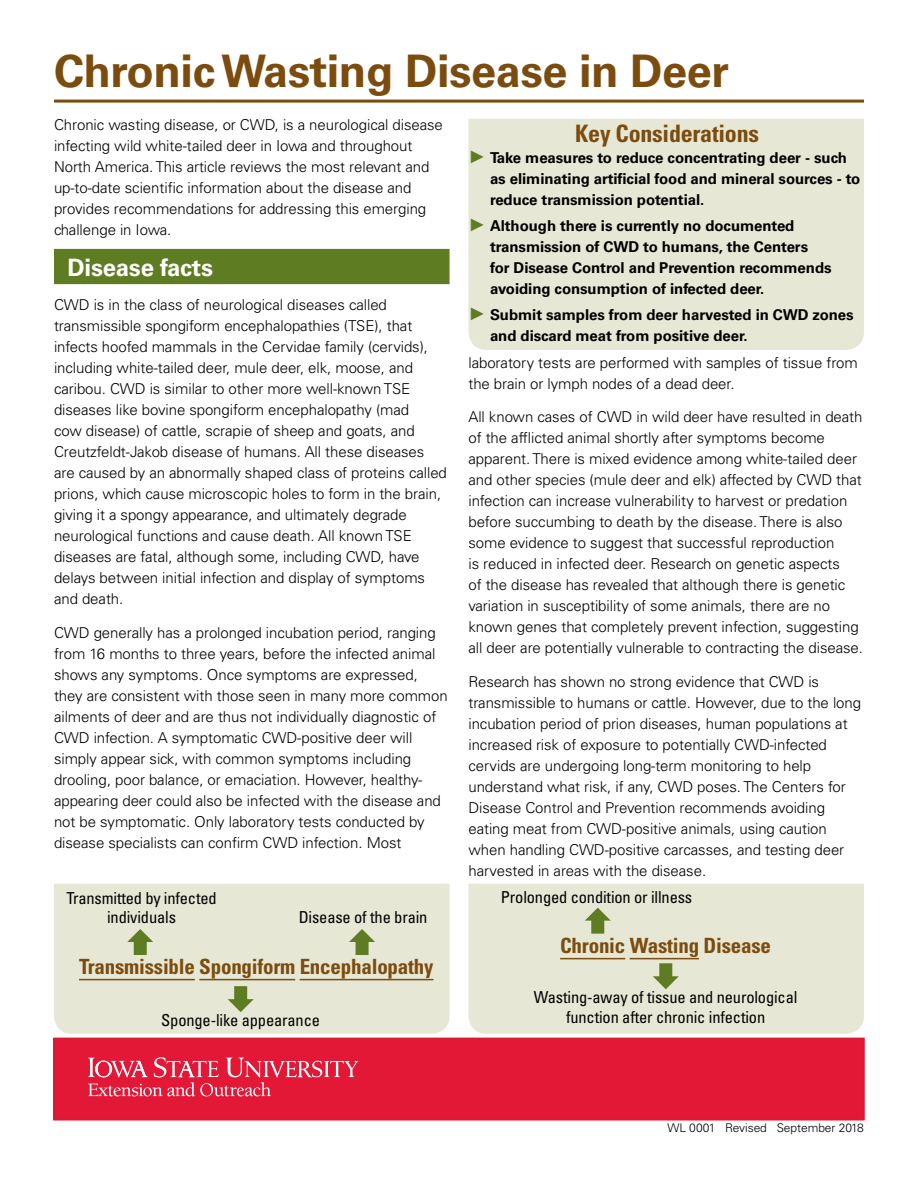
<style>
.page{position:relative;width:918px;height:1188px;background:#fff}
.page>*{position:absolute;margin:0;border:0;box-sizing:border-box;transform-origin:0 0}
.Main_title{font:700 45px "Univers LT Std";letter-spacing:-.01em;color:#7c4c0f}
.t1{font:700 condensed 24px "Univers LT Std";letter-spacing:-.01em;color:#7c4c0f}
.Header_1_white_text{font:700 24px "Univers LT Std";letter-spacing:-.01em;color:#fff}
.t2{font:700 condensed 21px "Univers LT Std";letter-spacing:-.01em;color:#7c4c0f}
.t3{font:condensed 16.5px/19.5px "Univers LT Std";letter-spacing:-.01em;color:#000;text-align:center}
.Body_copy{font:300 15px/21px "Univers LT Std";letter-spacing:-.005em;color:#000}
.t4{font:700 15px/21px "Univers LT Std";letter-spacing:-.005em;color:#000}
.t5{font:300 12px "Univers LT Std";letter-spacing:-.005em;color:#000}
.s1{font-family:"Arial";font-size:18px;color:#5e7d23}
</style>
<div class="page">
<div style="left:54px;top:1038px;width:810px;height:82px;background:#e31837"></div>
<svg style="left:88px;top:1057px;width:270px;height:39px"></svg>
<div style="left:468px;top:884px;width:396px;height:150px;background:#e6e8d5"></div>
<div style="left:54px;top:884px;width:396px;height:150px;background:#e6e8d5"></div>
<div style="left:468px;top:119px;width:396px;height:231px;background:#e6e8d5"></div>
<div style="left:54px;top:249px;width:396px;height:35px;background:#5e7d23"></div>
<hr style="left:79px;top:979px;width:116px;height:1px;background:#7c4c0f">
<hr style="left:199px;top:979px;width:96px;height:1px;background:#7c4c0f">
<hr style="left:300px;top:979px;width:133px;height:1px;background:#7c4c0f">
<hr style="left:560px;top:958px;width:65px;height:1px;background:#7c4c0f">
<hr style="left:630px;top:958px;width:69px;height:1px;background:#7c4c0f">
<svg style="left:653px;top:963px;width:26px;height:26px"></svg>
<svg style="left:585px;top:908px;width:26px;height:26px"></svg>
<svg style="left:228px;top:986px;width:26px;height:26px"></svg>
<svg style="left:127px;top:929px;width:26px;height:26px"></svg>
<svg style="left:349px;top:929px;width:26px;height:26px"></svg>
<hr style="left:54px;top:100px;width:810px;height:3px;background:#7c4c0f">
<h1 class="Main_title" style="left:54px;top:44px;width:676px">Chronic Wasting Disease in Deer</h1>
<p class="Body_copy" style="left:54px;top:114px;width:390px">Chronic wasting disease, or CWD, is a neurological disease infecting wild white-tailed deer in Iowa and throughout North America. This article reviews the most relevant and up-to-date scientific information about the disease and provides recommendations for addressing this emerging challenge in Iowa.</p>
<h2 class="Header_1_white_text" style="left:67px;top:253px;width:147px">Disease facts</h2>
<p class="Body_copy" style="left:54px;top:295px;width:394px">CWD is in the class of neurological diseases called transmissible spongiform encephalopathies (TSE), that infects hoofed mammals in the Cervidae family (cervids), including white-tailed deer, mule deer, elk, moose, and caribou. CWD is similar to other more well-known TSE diseases like bovine spongiform encephalopathy (mad<br>cow disease) of cattle, scrapie of sheep and goats, and Creutzfeldt-Jakob disease of humans. All these diseases are caused by an abnormally shaped class of proteins called prions, which cause microscopic holes to form in the brain, giving it a spongy appearance, and ultimately degrade neurological functions and cause death. All known TSE diseases are fatal, although some, including CWD, have delays between initial infection and display of symptoms and death.</p>
<p class="Body_copy" style="left:54px;top:623px;width:395px">CWD generally has a prolonged incubation period, ranging from 16 months to three years, before the infected animal shows any symptoms. Once symptoms are expressed, they are consistent with those seen in many more common ailments of deer and are thus not individually diagnostic of CWD infection. A symptomatic CWD-positive deer will simply appear sick, with common symptoms including drooling, poor balance, or emaciation. However, healthy&shy;appearing deer could also be infected with the disease and not be symptomatic. Only laboratory tests conducted by disease specialists can confirm CWD infection. Most</p>
<p class="t1" style="left:575px;top:118px;width:185px">Key Considerations</p>
<p class="t4" style="left:490px;top:147px;width:372px;text-indent:-22px"><span class="s1">►</span> Take measures to reduce concentrating deer - such as eliminating artificial food and mineral sources - to reduce transmission potential.</p>
<p class="t4" style="left:490px;top:215px;width:343px;text-indent:-22px"><span class="s1">►</span> Although there is currently no documented transmission of CWD to humans, the Centers<br>for Disease Control and Prevention recommends avoiding consumption of infected deer.</p>
<p class="t4" style="left:490px;top:305px;width:365px;text-indent:-22px"><span class="s1">►</span> Submit samples from deer harvested in CWD zones and discard meat from positive deer.</p>
<p class="Body_copy" style="left:468px;top:352px;width:391px">laboratory tests are performed with samples of tissue from the brain or lymph nodes of a dead deer.</p>
<p class="Body_copy" style="left:468px;top:407px;width:396px">All known cases of CWD in wild deer have resulted in death of the afflicted animal shortly after symptoms become apparent. There is mixed evidence among white-tailed deer and other species (mule deer and elk) affected by CWD that infection can increase vulnerability to harvest or predation before succumbing to death by the disease. There is also some evidence to suggest that successful reproduction<br>is reduced in infected deer. Research on genetic aspects<br>of the disease has revealed that although there is genetic variation in susceptibility of some animals, there are no known genes that completely prevent infection, suggesting all deer are potentially vulnerable to contracting the disease.</p>
<p class="Body_copy" style="left:468px;top:672px;width:394px">Research has shown no strong evidence that CWD is transmissible to humans or cattle. However, due to the long incubation period of prion diseases, human populations at increased risk of exposure to potentially CWD-infected cervids are undergoing long-term monitoring to help understand what risk, if any, CWD poses. The Centers for Disease Control and Prevention recommends avoiding eating meat from CWD-positive animals, using caution when handling CWD-positive carcasses, and testing deer harvested in areas with the disease.</p>
<p class="t3" style="left:66px;top:888px;width:152px">Transmitted by infected individuals</p>
<p class="t3" style="left:299px;top:908px;width:130px">Disease of the brain</p>
<p class="t2" style="left:79px;top:953px;width:356px">Transmissible Spongiform Encephalopathy</p>
<p class="t3" style="left:161px;top:1011px;width:160px">Sponge-like appearance</p>
<p class="t3" style="left:501px;top:887px;width:193px">Prolonged condition or illness</p>
<p class="t2" style="left:560px;top:932px;width:212px">Chronic Wasting Disease</p>
<p class="t3" style="left:534px;top:987px;width:265px">Wasting-away of tissue and neurological function after chronic infection</p>
<p class="t5" style="left:667px;top:1121px;width:198px">WL 0001 Revised September 2018</p>
</div>
